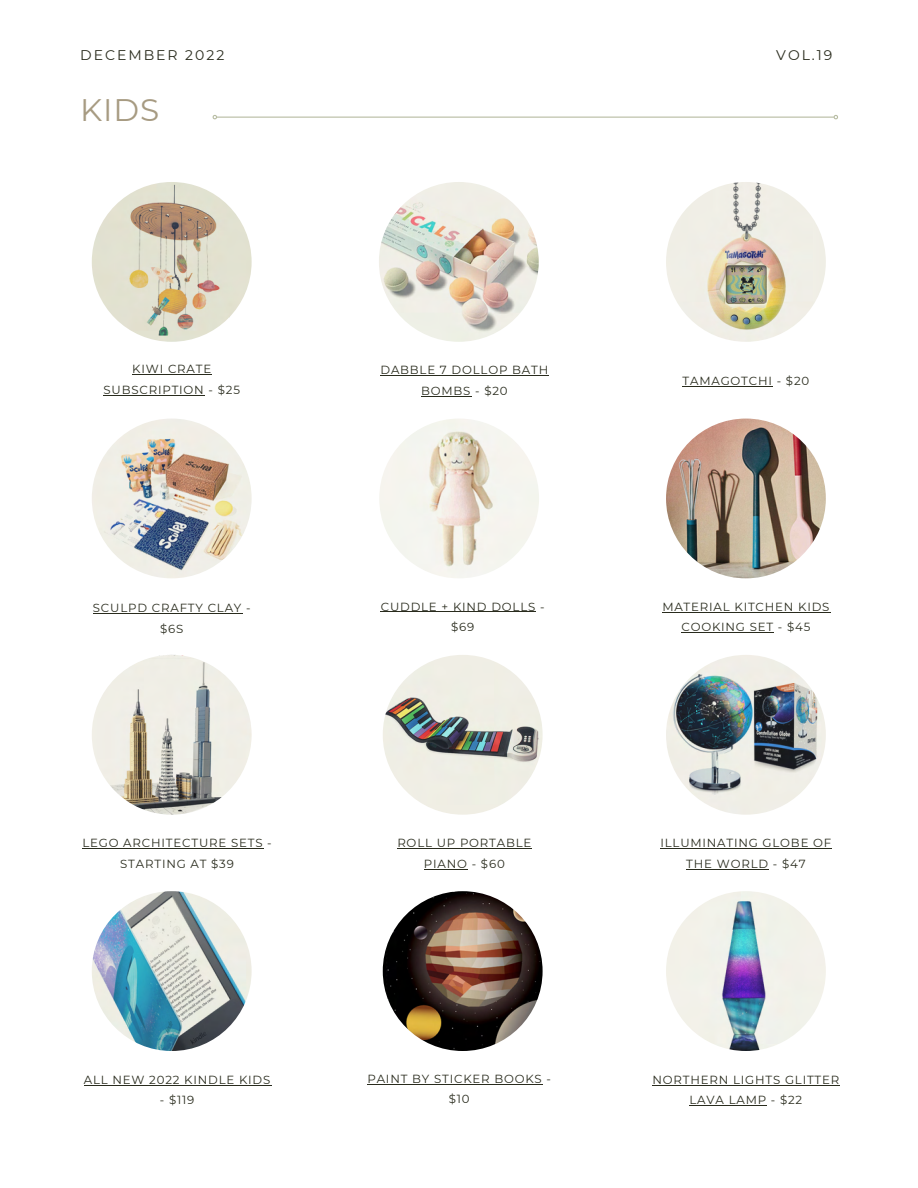
<style>
.page{position:relative;width:918px;height:1188px;background:#fff}
.page>*{position:absolute;margin:0;border:0;box-sizing:border-box;transform-origin:0 0}
.t1{font:31.2px "Montserrat";color:#a79b82}
.t2{font:13.95px "Montserrat";letter-spacing:.14em;color:#292b1d}
.t3{font:11.7px/20.5px "Montserrat";letter-spacing:.07em;color:#292b1d;text-align:center}
</style>
<div class="page">
<hr style="left:217px;top:117px;width:617px;height:1px;background:#b7bca2">
<svg style="left:212px;top:115px;width:6px;height:5px"></svg>
<svg style="left:833px;top:115px;width:5px;height:5px"></svg>
<img style="left:92px;top:182px;width:160px;height:160px;border-radius:50%">
<img style="left:379px;top:182px;width:160px;height:160px;border-radius:50%">
<img style="left:666px;top:182px;width:160px;height:160px;border-radius:50%">
<img style="left:92px;top:419px;width:160px;height:159px;border-radius:50%">
<img style="left:379px;top:419px;width:160px;height:159px;border-radius:50%">
<img style="left:666px;top:419px;width:160px;height:159px;border-radius:50%">
<img style="left:92px;top:655px;width:160px;height:160px;border-radius:50%">
<img style="left:383px;top:655px;width:160px;height:160px;border-radius:50%">
<img style="left:666px;top:655px;width:160px;height:160px;border-radius:50%">
<img style="left:92px;top:891px;width:160px;height:160px;border-radius:50%">
<img style="left:383px;top:891px;width:160px;height:160px;border-radius:50%">
<img style="left:666px;top:891px;width:160px;height:160px;border-radius:50%">
<hr style="left:132px;top:374px;width:80px;height:1px;background:#292b1d">
<hr style="left:104px;top:395px;width:101px;height:1px;background:#292b1d">
<hr style="left:82px;top:848px;width:181px;height:1px;background:#292b1d">
<hr style="left:93px;top:613px;width:149px;height:1px;background:#292b1d">
<hr style="left:381px;top:375px;width:168px;height:1px;background:#292b1d">
<hr style="left:421px;top:396px;width:50px;height:1px;background:#292b1d">
<hr style="left:397px;top:848px;width:135px;height:1px;background:#292b1d">
<hr style="left:424px;top:869px;width:44px;height:1px;background:#292b1d">
<hr style="left:381px;top:611px;width:155px;height:1px;background:#292b1d">
<hr style="left:683px;top:386px;width:90px;height:1px;background:#292b1d">
<hr style="left:660px;top:848px;width:172px;height:1px;background:#292b1d">
<hr style="left:686px;top:869px;width:83px;height:1px;background:#292b1d">
<hr style="left:662px;top:612px;width:136px;height:1px;background:#292b1d">
<hr style="left:798px;top:612px;width:32px;height:1px;background:#292b1d">
<hr style="left:681px;top:632px;width:93px;height:1px;background:#292b1d">
<hr style="left:84px;top:1085px;width:187px;height:1px;background:#292b1d">
<hr style="left:367px;top:1084px;width:176px;height:1px;background:#292b1d">
<hr style="left:652px;top:1085px;width:188px;height:1px;background:#292b1d">
<hr style="left:690px;top:1105px;width:77px;height:1px;background:#292b1d">
<p class="t2" style="left:80px;top:47px;width:146px">DECEMBER 2022</p>
<p class="t2" style="left:776px;top:47px;width:58px">VOL.19</p>
<h1 class="t1" style="left:80px;top:91px;width:81px">KIDS</h1>
<p class="t3" style="left:104px;top:359px;width:138px">KIWI CRATE<br>SUBSCRIPTION - $25</p>
<p class="t3" style="left:381px;top:360px;width:169px">DABBLE 7 DOLLOP BATH<br>BOMBS - $20</p>
<p class="t3" style="left:683px;top:370px;width:128px">TAMAGOTCHI - $20</p>
<p class="t3" style="left:93px;top:598px;width:159px">SCULPD CRAFTY CLAY - $6S</p>
<p class="t3" style="left:381px;top:596px;width:165px">CUDDLE + KIND DOLLS - $69</p>
<p class="t3" style="left:662px;top:596px;width:169px">MATERIAL KITCHEN KIDS<br>COOKING SET - $45</p>
<p class="t3" style="left:82px;top:833px;width:191px">LEGO ARCHITECTURE SETS -<br>STARTING AT $39</p>
<p class="t3" style="left:397px;top:833px;width:136px">ROLL UP PORTABLE<br>PIANO - $60</p>
<p class="t3" style="left:660px;top:833px;width:172px">ILLUMINATING GLOBE OF<br>THE WORLD - $47</p>
<p class="t3" style="left:84px;top:1069px;width:188px">ALL NEW 2022 KINDLE KIDS</p>
<p class="t3" style="left:160px;top:1090px;width:36px">- $119</p>
<p class="t3" style="left:367px;top:1068px;width:185px">PAINT BY STICKER BOOKS - $10</p>
<p class="t3" style="left:652px;top:1069px;width:188px">NORTHERN LIGHTS GLITTER<br>LAVA LAMP - $22</p>
</div>
